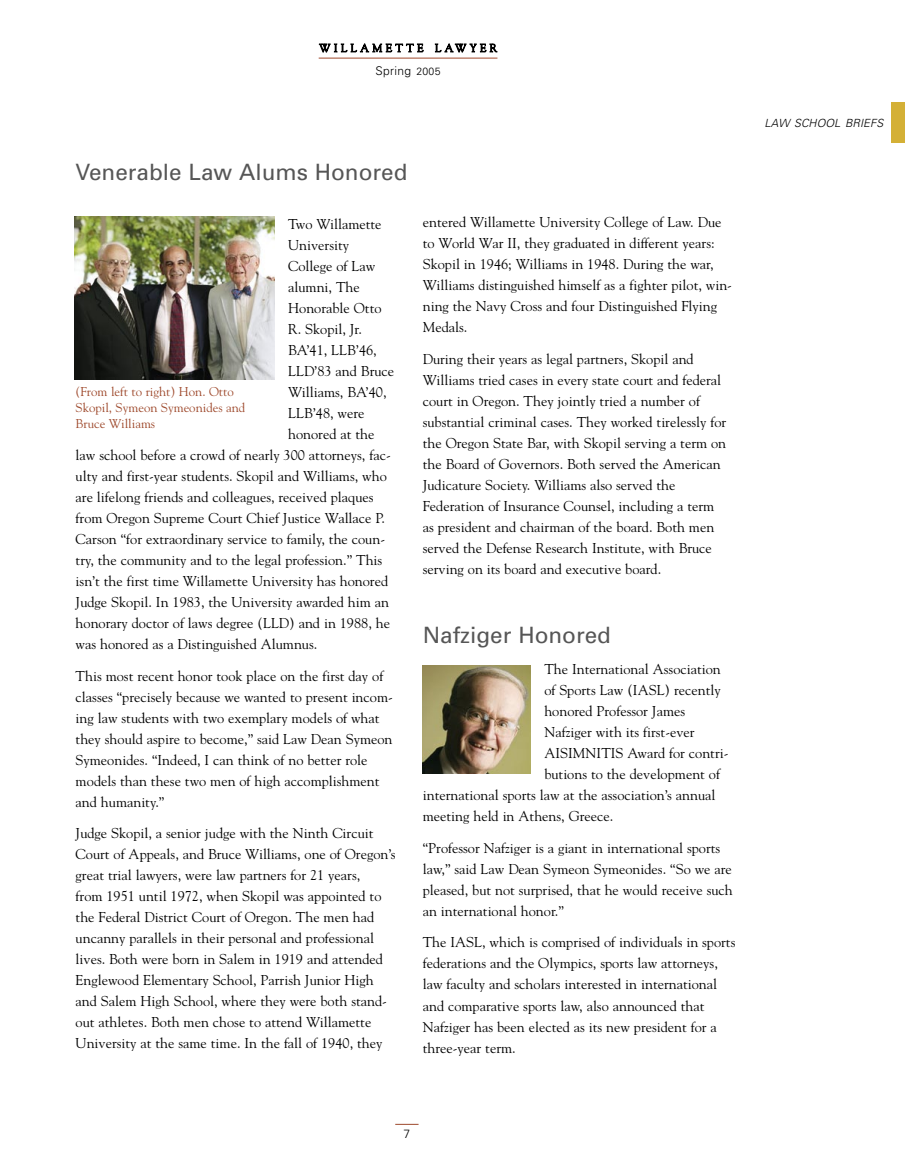
<style>
.page{position:relative;width:905px;height:1175px;background:#fff}
.page>*{position:absolute;margin:0;border:0;box-sizing:border-box;transform-origin:0 0}
.t1{font:22.5px "Univers";color:#565656}
.t2{font:14.25px/21px "Goudy";color:#000}
.t3{font:12.75px/15.8px "Goudy";color:#9e492c}
.t4{font:300 12px "Univers";letter-spacing:.025em;color:#000}
.t5{font:italic 300 11.25px "Univers";color:#000}
.s1{font-size:10.5px}
</style>
<div class="page">
<hr style="left:319px;top:58px;width:178px;height:1px;background:#9e492c">
<svg style="left:319px;top:43px;width:104px;height:15px"></svg>
<svg style="left:435px;top:44px;width:62px;height:8px"></svg>
<svg style="left:395px;top:1124px;width:23px;height:1px"></svg>
<div style="left:891px;top:102px;width:13px;height:40px;background:#d4b036"></div>
<img style="left:74px;top:216px;width:201px;height:163px">
<img style="left:423px;top:666px;width:108px;height:108px">
<p class="t4" style="left:375px;top:64px;width:66px">Spring <span class="s1">2005</span></p>
<h1 class="t1" style="left:76px;top:158px;width:333px">Venerable Law Alums Honored</h1>
<p class="t2" style="left:288px;top:213px;width:95px">Two Willamette</p>
<p class="t2" style="left:288px;top:234px;width:62px">University</p>
<p class="t2" style="left:288px;top:255px;width:88px">College of Law</p>
<p class="t2" style="left:288px;top:276px;width:73px">alumni, The</p>
<p class="t2" style="left:288px;top:297px;width:95px">Honorable Otto</p>
<p class="t2" style="left:288px;top:318px;width:75px">R. Skopil, Jr.</p>
<p class="t2" style="left:288px;top:339px;width:90px">BA’41, LLB’46,</p>
<p class="t2" style="left:288px;top:360px;width:107px">LLD’83 and Bruce</p>
<p class="t2" style="left:288px;top:381px;width:100px">Williams, BA’40,</p>
<p class="t2" style="left:288px;top:402px;width:78px">LLB’48, were</p>
<p class="t2" style="left:288px;top:423px;width:88px">honored at the</p>
<p class="t2" style="left:76px;top:444px;width:317px">law school before a crowd of nearly 300 attorneys, fac-</p>
<p class="t2" style="left:76px;top:465px;width:313px">ulty and first-year students. Skopil and Williams, who</p>
<p class="t2" style="left:76px;top:486px;width:299px">are lifelong friends and colleagues, received plaques</p>
<p class="t2" style="left:76px;top:507px;width:311px">from Oregon Supreme Court Chief Justice Wallace P.</p>
<p class="t2" style="left:76px;top:528px;width:311px">Carson “for extraordinary service to family, the coun-</p>
<p class="t2" style="left:76px;top:549px;width:308px">try, the community and to the legal profession.” This</p>
<p class="t2" style="left:76px;top:570px;width:314px">isn’t the first time Willamette University has honored</p>
<p class="t2" style="left:76px;top:591px;width:315px">Judge Skopil. In 1983, the University awarded him an</p>
<p class="t2" style="left:76px;top:612px;width:316px">honorary doctor of laws degree (LLD) and in 1988, he</p>
<p class="t2" style="left:76px;top:633px;width:243px">was honored as a Distinguished Alumnus.</p>
<p class="t2" style="left:76px;top:665px;width:319px">This most recent honor took place on the first day of classes “precisely because we wanted to present incom&shy;ing law students with two exemplary models of what they should aspire to become,” said Law Dean Symeon Symeonides. “Indeed, I can think of no better role models than these two men of high accomplishment and humanity.”</p>
<p class="t2" style="left:76px;top:822px;width:321px">Judge Skopil, a senior judge with the Ninth Circuit Court of Appeals, and Bruce Williams, one of Oregon’s great trial lawyers, were law partners for 21 years,<br>from 1951 until 1972, when Skopil was appointed to the Federal District Court of Oregon. The men had uncanny parallels in their personal and professional lives. Both were born in Salem in 1919 and attended Englewood Elementary School, Parrish Junior High and Salem High School, where they were both stand&shy;out athletes. Both men chose to attend Willamette University at the same time. In the fall of 1940, they</p>
<p class="t3" style="left:76px;top:383px;width:171px">(From left to right) Hon. Otto<br>Skopil, Symeon Symeonides and<br>Bruce Williams</p>
<p class="t2" style="left:423px;top:211px;width:311px">entered Willamette University College of Law. Due to World War II, they graduated in different years:<br>Skopil in 1946; Williams in 1948. During the war, Williams distinguished himself as a fighter pilot, win&shy;ning the Navy Cross and four Distinguished Flying Medals.</p>
<p class="t2" style="left:423px;top:348px;width:305px">During their years as legal partners, Skopil and Williams tried cases in every state court and federal court in Oregon. They jointly tried a number of substantial criminal cases. They worked tirelessly for the Oregon State Bar, with Skopil serving a term on the Board of Governors. Both served the American Judicature Society. Williams also served the Federation of Insurance Counsel, including a term as president and chairman of the board. Both men served the Defense Research Institute, with Bruce serving on its board and executive board.</p>
<h1 class="t1" style="left:423px;top:621px;width:190px">Nafziger Honored</h1>
<p class="t2" style="left:544px;top:658px;width:178px">The International Association</p>
<p class="t2" style="left:544px;top:679px;width:178px">of Sports Law (IASL) recently</p>
<p class="t2" style="left:544px;top:700px;width:142px">honored Professor James</p>
<p class="t2" style="left:544px;top:721px;width:152px">Nafziger with its first-ever</p>
<p class="t2" style="left:544px;top:742px;width:186px">AISIMNITIS Award for contri-</p>
<p class="t2" style="left:544px;top:763px;width:177px">butions to the development of</p>
<p class="t2" style="left:423px;top:784px;width:294px">international sports law at the association’s annual</p>
<p class="t2" style="left:423px;top:805px;width:192px">meeting held in Athens, Greece.</p>
<p class="t2" style="left:423px;top:837px;width:311px">“Professor Nafziger is a giant in international sports law,” said Law Dean Symeon Symeonides. “So we are pleased, but not surprised, that he would receive such an international honor.”</p>
<p class="t2" style="left:423px;top:931px;width:314px">The IASL, which is comprised of individuals in sports federations and the Olympics, sports law attorneys, law faculty and scholars interested in international and comparative sports law, also announced that Nafziger has been elected as its new president for a three-year term.</p>
<p class="t4" style="left:403px;top:1126px;width:8px">7</p>
<p class="t5" style="left:764px;top:116px;width:120px">LAW SCHOOL BRIEFS</p>
</div>
